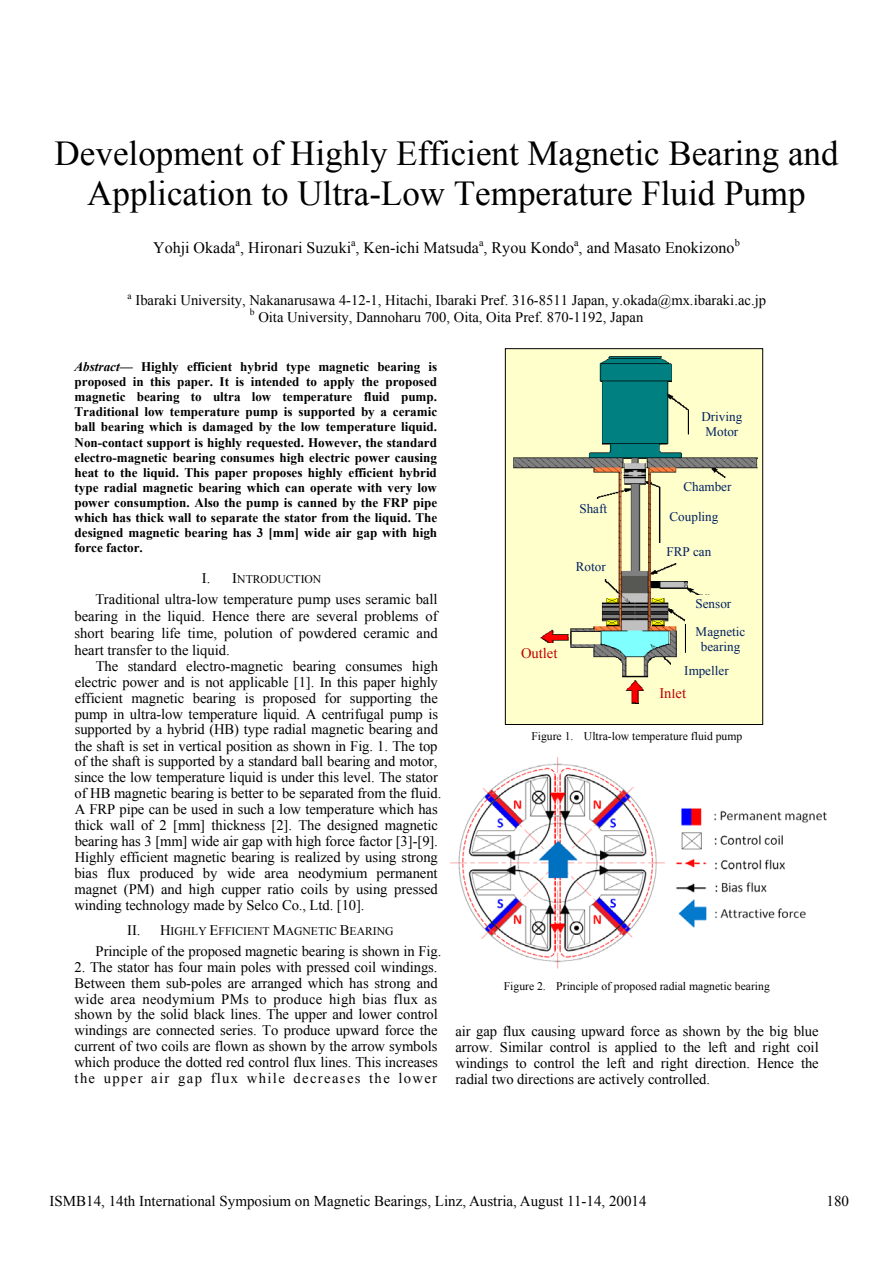
<style>
.page{position:relative;width:893px;height:1263px;background:#fff}
.page>*{position:absolute;margin:0;border:0;box-sizing:border-box;transform-origin:0 0}
.t1{font:34.95px/40.2px "Times New Roman";color:#000;text-align:center}
.t2{font:16.05px "Times New Roman";color:#000}
.t3{font:15px "Times New Roman";color:#000}
.t4{font:14.55px/15.9px "Times New Roman";letter-spacing:-.005em;color:#000;text-align:justify}
.t5{font:14.55px "Times New Roman";color:#c00000}
.t6{font:700 13.2px/15.1px "Times New Roman";color:#000;text-align:justify}
.t7{font:13.2px/15.3px "Times New Roman";color:#002060;text-align:center}
.t8{font:11.7px "Times New Roman";color:#000}
.s1{font-style:italic}
.s2{font-size:14.55px}
</style>
<div class="page">
<div style="left:506px;top:349px;width:256px;height:375px;background:#ffc"></div>
<img style="left:513px;top:356px;width:245px;height:348px">
<div style="left:505px;top:348px;width:258px;height:377px;border:1px solid #000"></div>
<div style="left:509px;top:644px;width:61px;height:22px;background:#ffc"></div>
<div style="left:644px;top:684px;width:57px;height:22px;background:#ffc"></div>
<div style="left:671px;top:662px;width:70px;height:26px;background:#ffc"></div>
<div style="left:686px;top:623px;width:68px;height:35px;background:#ffc"></div>
<div style="left:685px;top:595px;width:56px;height:29px;background:#ffc"></div>
<div style="left:565px;top:543px;width:51px;height:35px;background:#ffc"></div>
<div style="left:570px;top:500px;width:46px;height:30px;background:#ffc"></div>
<div style="left:689px;top:408px;width:65px;height:32px;background:#ffc"></div>
<div style="left:662px;top:478px;width:90px;height:30px;background:#ffc"></div>
<div style="left:661px;top:508px;width:76px;height:36px;background:#ffc"></div>
<div style="left:656px;top:543px;width:66px;height:19px;background:#ffc"></div>
<img style="left:450px;top:757px;width:377px;height:212px">
<h1 class="t1" style="left:55px;top:133px;width:785px">Development of Highly Efficient Magnetic Bearing and<br>Application to Ultra-Low Temperature Fluid Pump</h1>
<p class="t2" style="left:153px;top:237px;width:588px">Yohji Okada<sup>a</sup>, Hironari Suzuki<sup>a</sup>, Ken-ichi Matsuda<sup>a</sup>, Ryou Kondo<sup>a</sup>, and Masato Enokizono<sup>b</sup></p>
<p class="t4" style="left:128px;top:292px;width:640px;line-height:16.8px;text-align:center"><sup>a</sup> Ibaraki University, Nakanarusawa 4-12-1, Hitachi, Ibaraki Pref. 316-8511 Japan, y.okada@mx.ibaraki.ac.jp <sup>b</sup> Oita University, Dannoharu 700, Oita, Oita Pref. 870-1192, Japan</p>
<p class="t6" style="left:75px;top:359px;width:364px"><span class="s1">Abstract</span>— Highly efficient hybrid type magnetic bearing is proposed in this paper. It is intended to apply the proposed magnetic bearing to ultra low temperature fluid pump.<br>Traditional low temperature pump is supported by a ceramic ball bearing which is damaged by the low temperature liquid.<br>Non-contact support is highly requested. However, the standard electro-magnetic bearing consumes high electric power causing heat to the liquid. This paper proposes highly efficient hybrid type radial magnetic bearing which can operate with very low power consumption. Also the pump is canned by the FRP pipe which has thick wall to separate the stator from the liquid. The designed magnetic bearing has 3 [mm] wide air gap with high force factor.</p>
<p class="t8" style="left:202px;top:571px;width:121px"><span class="s2">I. I</span>NTRODUCTION</p>
<p class="t4" style="left:75px;top:591px;width:365px;line-height:16.8px;text-indent:21px">Traditional ultra-low temperature pump uses seramic ball bearing in the liquid. Hence there are several problems of short bearing life time, polution of powdered ceramic and heart transfer to the liquid.</p>
<p class="t4" style="left:75px;top:658px;width:368px;text-align:left;text-indent:21px">The standard electro-magnetic bearing consumes high electric power and is not applicable [1]. In this paper highly efficient magnetic bearing is proposed for supporting the pump in ultra-low temperature liquid. A centrifugal pump is supported by a hybrid (HB) type radial magnetic bearing and the shaft is set in vertical position as shown in Fig. 1. The top of the shaft is supported by a standard ball bearing and motor, since the low temperature liquid is under this level. The stator of HB magnetic bearing is better to be separated from the fluid.<br>A FRP pipe can be used in such a low temperature which has thick wall of 2 [mm] thickness [2]. The designed magnetic bearing has 3 [mm] wide air gap with high force factor [3]-[9].<br>Highly efficient magnetic bearing is realized by using strong bias flux produced by wide area neodymium permanent magnet (PM) and high cupper ratio coils by using pressed winding technology made by Selco Co., Ltd. [10].</p>
<p class="t8" style="left:127px;top:923px;width:268px"><span class="s2">II. H</span>IGHLY <span class="s2">E</span>FFICIENT <span class="s2">M</span>AGNETIC <span class="s2">B</span>EARING</p>
<p class="t4" style="left:96px;top:943px;width:347px">Principle of the proposed magnetic bearing is shown in Fig.</p>
<p class="t4" style="left:75px;top:959px;width:365px">2. The stator has four main poles with pressed coil windings.<br>Between them sub-poles are arranged which has strong and wide area neodymium PMs to produce high bias flux as shown by the solid black lines. The upper and lower control windings are connected series. To produce upward force the current of two coils are flown as shown by the arrow symbols which produce the dotted red control flux lines. This increases the upper air gap flux while decreases the lower</p>
<p class="t7" style="left:701px;top:408px;width:42px">Driving<br>Motor</p>
<p class="t7" style="left:683px;top:479px;width:50px">Chamber</p>
<p class="t7" style="left:669px;top:508px;width:50px">Coupling</p>
<p class="t7" style="left:666px;top:544px;width:46px">FRP can</p>
<p class="t7" style="left:579px;top:500px;width:29px">Shaft</p>
<p class="t7" style="left:576px;top:559px;width:31px">Rotor</p>
<p class="t7" style="left:695px;top:596px;width:37px">Sensor</p>
<p class="t7" style="left:696px;top:624px;width:51px">Magnetic bearing</p>
<p class="t5" style="left:521px;top:643px;width:38px">Outlet</p>
<p class="t7" style="left:684px;top:663px;width:46px">Impeller</p>
<p class="t5" style="left:659px;top:684px;width:28px">Inlet</p>
<p class="t8" style="left:531px;top:728px;width:212px">Figure 1. Ultra-low temperature fluid pump</p>
<p class="t8" style="left:504px;top:978px;width:267px">Figure 2. Principle of proposed radial magnetic bearing</p>
<p class="t4" style="left:455px;top:1023px;width:365px">air gap flux causing upward force as shown by the big blue arrow. Similar control is applied to the left and right coil windings to control the left and right direction. Hence the radial two directions are actively controlled.</p>
<p class="t3" style="left:50px;top:1191px;width:598px">ISMB14, 14th International Symposium on Magnetic Bearings, Linz, Austria, August 11-14, 20014</p>
<p class="t3" style="left:826px;top:1191px;width:24px">180</p>
</div>
